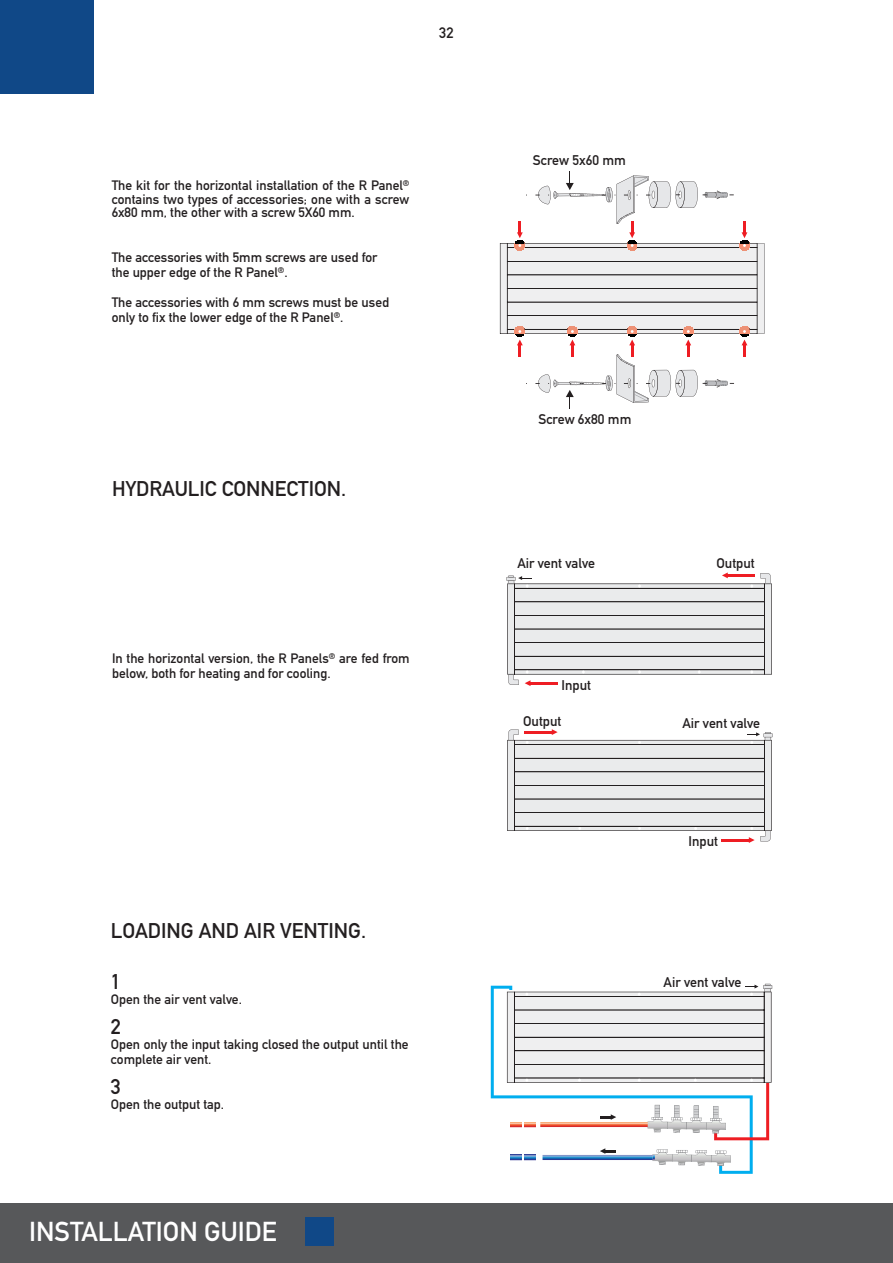
<style>
.page{position:relative;width:893px;height:1263px;background:#fff}
.page>*{position:absolute;margin:0;border:0;box-sizing:border-box;transform-origin:0 0}
.t1{font:27px "DIN Mittelschrift";color:#fff}
.t2{font:21px "DIN Mittelschrift";color:#231f20}
.t3{font:15px "DIN Mittelschrift";color:#231f20}
.t4{font:13.8px "DIN Mittelschrift";color:#231f20}
.t5{font:13.5px/15px "DIN Mittelschrift";color:#231f20}
</style>
<div class="page">
<div style="left:0;top:1203px;width:893px;height:60px;background:#57585a"></div>
<div style="left:0;top:0;width:94px;height:94px;background:#104887"></div>
<svg style="left:500px;top:171px;width:264px;height:238px"></svg>
<svg style="left:760px;top:573px;width:10px;height:11px"></svg>
<svg style="left:507px;top:584px;width:265px;height:247px;fill:#eaebec"></svg>
<hr style="left:530px;top:682px;width:28px;height:2px;background:#ee1d23">
<svg style="left:525px;top:680px;width:5px;height:6px"></svg>
<hr style="left:722px;top:839px;width:27px;height:2px;background:#ee1d23">
<hr style="left:525px;top:731px;width:27px;height:2px;background:#ee1d23">
<svg style="left:552px;top:729px;width:6px;height:6px"></svg>
<hr style="left:728px;top:574px;width:27px;height:3px;background:#ee1d23">
<svg style="left:722px;top:572px;width:6px;height:6px"></svg>
<svg style="left:749px;top:827px;width:21px;height:16px"></svg>
<svg style="left:506px;top:576px;width:25px;height:11px"></svg>
<svg style="left:747px;top:732px;width:25px;height:12px"></svg>
<svg style="left:491px;top:986px;width:262px;height:188px"></svg>
<svg style="left:507px;top:984px;width:265px;height:182px"></svg>
<div style="left:305px;top:1217px;width:29px;height:29px;background:#104887"></div>
<p class="t3" style="left:439px;top:27px;width:16px">32</p>
<p class="t5" style="left:112px;top:180px;width:299px;line-height:13.5px;text-align:justify">The kit for the horizontal installation of the R Panel<sup>® </sup>contains two types of accessories; one with a screw 6x80 mm, the other with a screw 5X60 mm.</p>
<p class="t5" style="left:112px;top:251px;width:267px">The accessories with 5mm screws are used for the upper edge of the R Panel<sup>®</sup>.</p>
<p class="t5" style="left:112px;top:296px;width:279px">The accessories with 6 mm screws must be used only to fix the lower edge of the R Panel<sup>®</sup>.</p>
<h2 class="t2" style="left:112px;top:481px;width:236px">HYDRAULIC CONNECTION.</h2>
<p class="t5" style="left:112px;top:652px;width:299px">In the horizontal version, the R Panels<sup>®</sup> are fed from below, both for heating and for cooling.</p>
<h2 class="t2" style="left:111px;top:923px;width:257px">LOADING AND AIR VENTING.</h2>
<p class="t4" style="left:533px;top:156px;width:94px">Screw 5x60 mm</p>
<p class="t4" style="left:538px;top:414px;width:94px">Screw 6x80 mm</p>
<p class="t4" style="left:517px;top:558px;width:79px">Air vent valve</p>
<p class="t4" style="left:562px;top:681px;width:31px">Input</p>
<p class="t4" style="left:523px;top:716px;width:40px">Output</p>
<p class="t4" style="left:716px;top:558px;width:40px">Output</p>
<p class="t4" style="left:682px;top:718px;width:79px">Air vent valve</p>
<p class="t4" style="left:688px;top:837px;width:31px">Input</p>
<h2 class="t2" style="left:111px;top:974px;width:12px">1</h2>
<p class="t4" style="left:664px;top:977px;width:79px">Air vent valve</p>
<p class="t5" style="left:111px;top:993px;width:132px">Open the air vent valve.</p>
<h2 class="t2" style="left:111px;top:1019px;width:12px">2</h2>
<p class="t5" style="left:111px;top:1038px;width:299px">Open only the input taking closed the output until the complete air vent.</p>
<h2 class="t2" style="left:111px;top:1079px;width:12px">3</h2>
<p class="t5" style="left:111px;top:1098px;width:115px">Open the output tap.</p>
<h1 class="t1" style="left:29px;top:1222px;width:249px">INSTALLATION GUIDE</h1>
</div>
